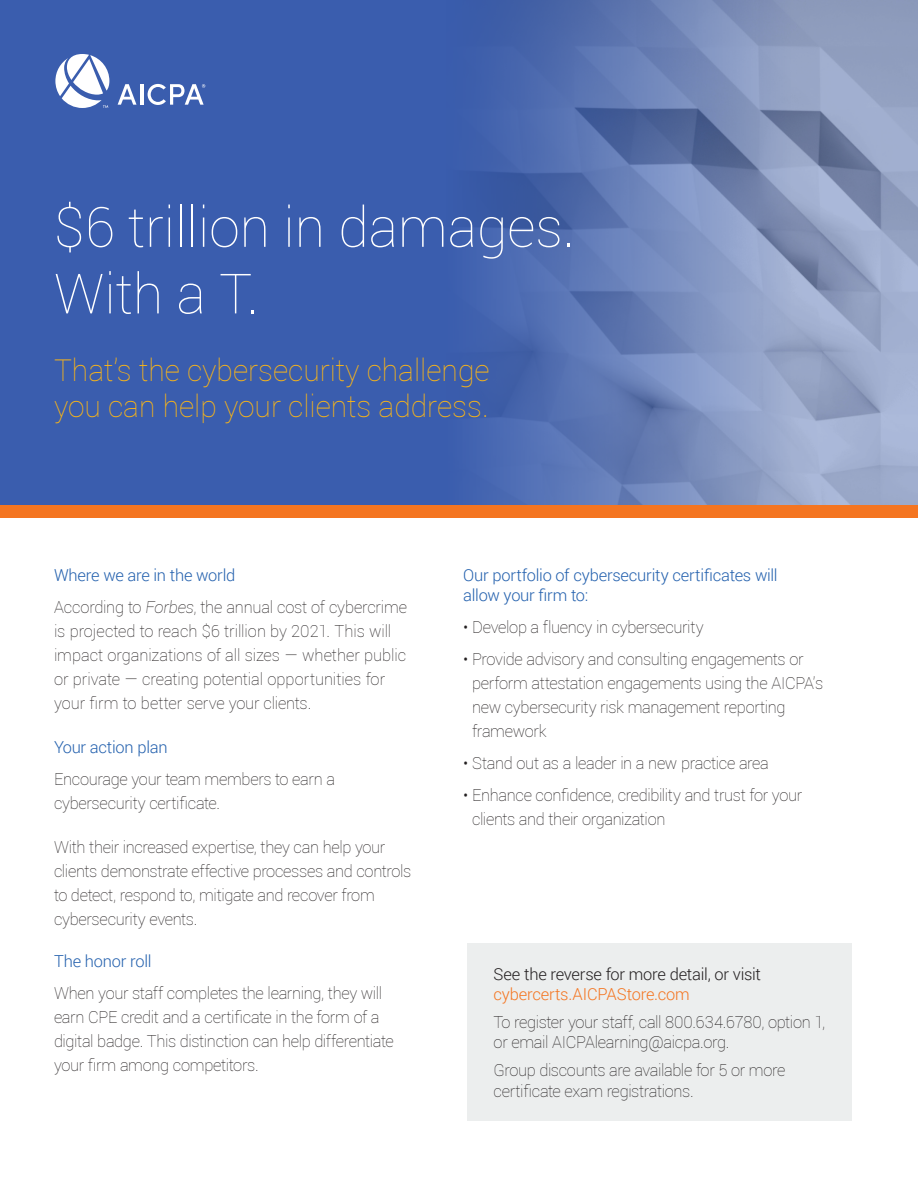
<style>
.page{position:relative;width:918px;height:1188px;background:#fff}
.page>*{position:absolute;margin:0;border:0;box-sizing:border-box;transform-origin:0 0}
.t1{font:100 55.5px/66.6px "Roboto";color:#fff}
.t2{font:100 30px/36px "Roboto";color:#fcb615}
.t3{font:100 16.5px/24px "Roboto";letter-spacing:-.02em;color:#231f20}
.t4{font:300 16.5px/19.8px "Roboto";letter-spacing:-.015em;color:#2461ae}
.t5{font:300 16.5px/19.8px "Roboto";letter-spacing:-.015em;color:#231f20}
.s1{font-style:italic}
.s2{color:#f47521}
</style>
<div class="page">
<div style="left:0;top:0;width:918px;height:512px;background:#3a5dae"></div>
<img style="left:480px;top:0;width:438px;height:505px">
<div style="left:0;top:505px;width:918px;height:13px;background:#f47521"></div>
<div style="left:468px;top:943px;width:384px;height:177px;background:#eceeee"></div>
<svg style="left:55px;top:54px;width:54px;height:54px"></svg>
<svg style="left:118px;top:84px;width:19px;height:21px"></svg>
<hr style="left:140px;top:84px;width:3px;height:21px;background:#fff">
<svg style="left:148px;top:84px;width:57px;height:21px"></svg>
<p class="t1" style="left:54px;top:192px;width:522px">$6 trillion in damages.<br>With a T.</p>
<p class="t2" style="left:54px;top:351px;width:437px">That’s the cybersecurity challenge you can help your clients address.</p>
<p class="t4" style="left:54px;top:565px;width:183px">Where we are in the world</p>
<p class="t3" style="left:54px;top:595px;width:355px">According to <span class="s1">Forbes</span>, the annual cost of cybercrime is projected to reach $6 trillion by 2021. This will impact organizations of all sizes — whether public or private — creating potential opportunities for your firm to better serve your clients.</p>
<p class="t4" style="left:54px;top:737px;width:115px">Your action plan</p>
<p class="t3" style="left:54px;top:767px;width:283px">Encourage your team members to earn a cybersecurity certificate.</p>
<p class="t3" style="left:54px;top:834px;width:359px">With their increased expertise, they can help your clients demonstrate effective processes and controls to detect, respond to, mitigate and recover from cybersecurity events.</p>
<p class="t4" style="left:54px;top:951px;width:99px">The honor roll</p>
<p class="t3" style="left:54px;top:981px;width:341px">When your staff completes the learning, they will earn CPE credit and a certificate in the form of a digital badge. This distinction can help differentiate your firm among competitors.</p>
<p class="t4" style="left:463px;top:565px;width:316px">Our portfolio of cybersecurity certificates will allow your firm to:</p>
<p class="t3" style="left:463px;top:615px;width:242px">• Develop a fluency in cybersecurity</p>
<p class="t3" style="left:472px;top:647px;width:353px;text-indent:-9px">• Provide advisory and consulting engagements or perform attestation engagements using the AICPA’s new cybersecurity risk management reporting framework</p>
<p class="t3" style="left:463px;top:751px;width:307px">• Stand out as a leader in a new practice area</p>
<p class="t3" style="left:472px;top:783px;width:332px;text-indent:-9px">• Enhance confidence, credibility and trust for your clients and their organization</p>
<p class="t5" style="left:494px;top:964px;width:269px">See the reverse for more detail, or visit <span class="s2">cybercerts.AICPAStore.com</span></p>
<p class="t3" style="left:494px;top:1011px;width:333px;line-height:19.8px">To register your staff, call 800.634.6780, option 1, or email AICPAlearning@aicpa.org.</p>
<p class="t3" style="left:494px;top:1059px;width:293px;line-height:21px">Group discounts are available for 5 or more certificate exam registrations.</p>
</div>
